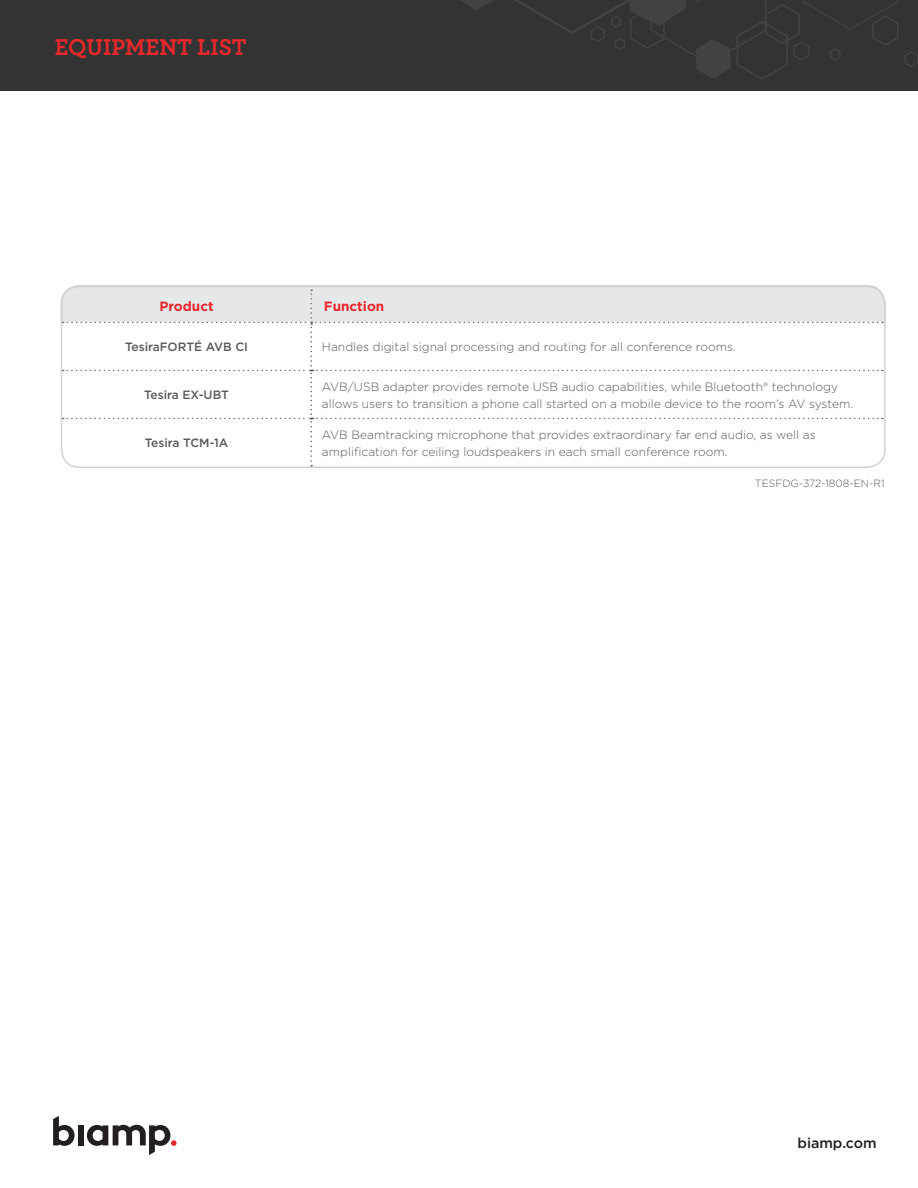
<style>
.page{position:relative;width:918px;height:1188px;background:#fff}
.page>*{position:absolute;margin:0;border:0;box-sizing:border-box;transform-origin:0 0}
.t1{font:700 24px "Archer";color:#e9282d}
.t2{font:500 14.25px "Gotham";color:#231f20}
.Table_Quantity{font:700 13.5px "Gotham";color:#e9282d}
.Table_Copy{font:300 12px/16.5px "Gotham";color:#57585a}
.t3{font:500 12px "Gotham";color:#57585a}
.t4{font:300 10.5px "Gotham";color:#57585a}
</style>
<div class="page">
<div style="left:0;top:0;width:918px;height:91px;background:#323332"></div>
<svg style="left:461px;top:0;width:457px;height:80px"></svg>
<svg style="left:53px;top:1116px;width:22px;height:30px"></svg>
<div style="left:78px;top:1125px;width:6px;height:20px;background:#231f20"></div>
<svg style="left:87px;top:1125px;width:90px;height:30px"></svg>
<div style="left:61px;top:285px;width:825px;height:183px;border:2px solid #d1d2d4;border-radius:18px"></div>
<svg style="left:63px;top:290px;width:820px;height:177px"></svg>
<p class="t1" style="left:55px;top:28px;width:193px">EQUIPMENT LIST</p>
<p class="Table_Quantity" style="left:159px;top:298px;width:56px">Product</p>
<p class="Table_Quantity" style="left:324px;top:298px;width:62px">Function</p>
<p class="t3" style="left:125px;top:339px;width:125px">TesiraFORTÉ AVB CI</p>
<p class="Table_Copy" style="left:322px;top:338px;width:415px">Handles digital signal processing and routing for all conference rooms.</p>
<p class="t3" style="left:144px;top:387px;width:86px">Tesira EX-UBT</p>
<p class="Table_Copy" style="left:322px;top:378px;width:533px">AVB/USB adapter provides remote USB audio capabilities, while Bluetooth® technology allows users to transition a phone call started on a mobile device to the room’s AV system.</p>
<p class="t3" style="left:145px;top:435px;width:85px">Tesira TCM-1A</p>
<p class="Table_Copy" style="left:322px;top:426px;width:495px">AVB Beamtracking microphone that provides extraordinary far end audio, as well as amplification for ceiling loudspeakers in each small conference room.</p>
<p class="t4" style="left:755px;top:477px;width:131px">TESFDG-372-1808-EN-R1</p>
<p class="t2" style="left:797px;top:1134px;width:81px">biamp.com</p>
</div>
